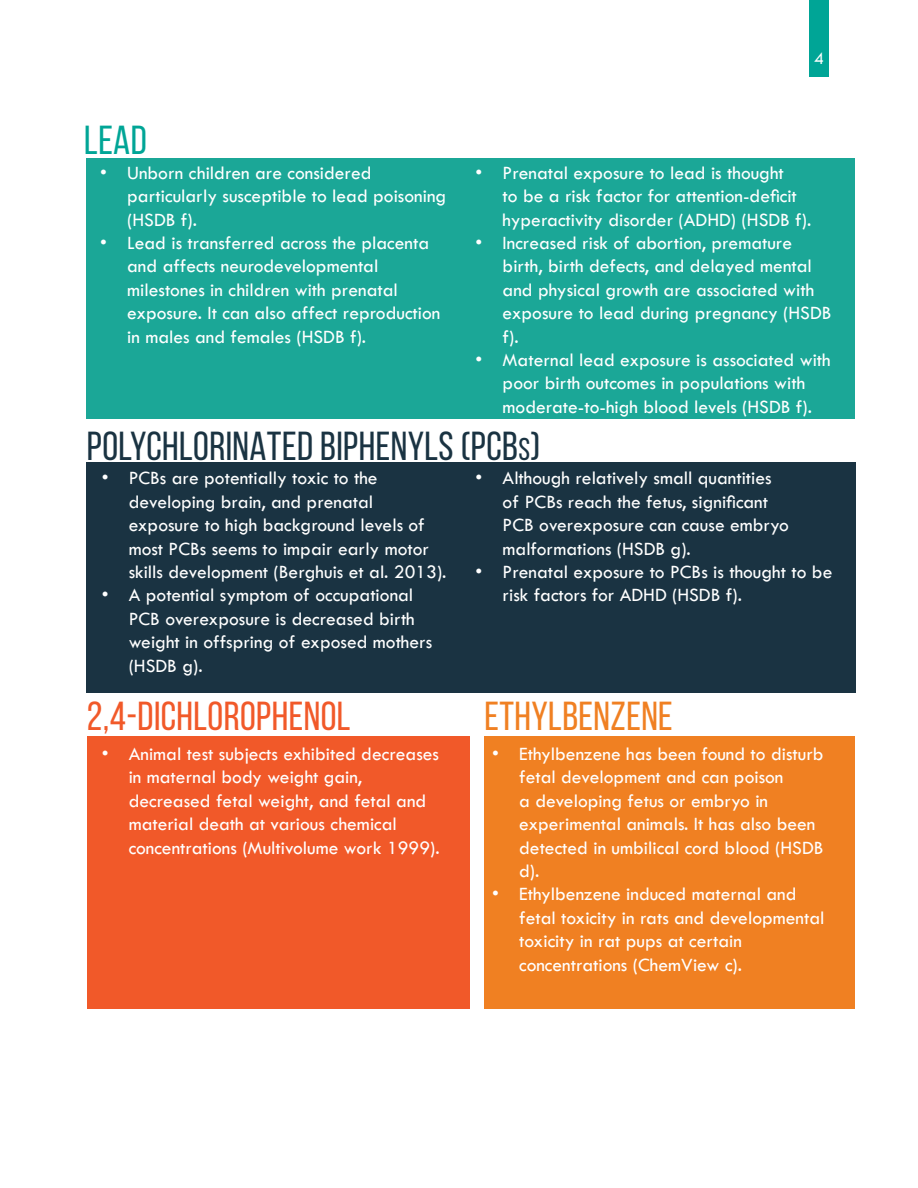
<style>
.page{position:relative;width:918px;height:1188px;background:#fff}
.page>*{position:absolute;margin:0;border:0;box-sizing:border-box;transform-origin:0 0}
.t1{font:40.5px "Bebas Neue";letter-spacing:.01em;color:#1a3342}
.t2{font:40.5px "Bebas Neue";letter-spacing:.01em;color:#f15929}
.t3{font:40.5px "Bebas Neue";letter-spacing:.01em;color:#f08022}
.t4{font:40.5px "Bebas Neue";color:#00a596}
.t5{font:19.5px/23.4px "Tw Cen";color:#fff}
.t6{font:18px "Tw Cen";color:#fff}
.s1{font-size:31.5px}
</style>
<div class="page">
<div style="left:86px;top:158px;width:768px;height:261px;background:#1ba797"></div>
<div style="left:86px;top:462px;width:769px;height:231px;background:#1a3342"></div>
<div style="left:88px;top:736px;width:382px;height:273px;background:#f15929"></div>
<div style="left:484px;top:736px;width:371px;height:273px;background:#f08022"></div>
<div style="left:809px;top:0;width:20px;height:77px;background:#00a596"></div>
<p class="t4" style="left:84px;top:118px;width:64px">LEAD</p>
<p class="t5" style="left:127px;top:161px;width:321px;text-indent:-27px">• Unborn children are considered particularly susceptible to lead poisoning (HSDB f).</p>
<p class="t5" style="left:127px;top:231px;width:315px;text-indent:-27px">• Lead is transferred across the placenta and affects neurodevelopmental milestones in children with prenatal exposure. It can also affect reproduction in males and females (HSDB f).</p>
<p class="t6" style="left:814px;top:48px;width:11px">4</p>
<p class="t5" style="left:503px;top:161px;width:310px;text-indent:-27px">• Prenatal exposure to lead is thought<br>to be a risk factor for attention-deficit hyperactivity disorder (ADHD) (HSDB f).</p>
<p class="t5" style="left:503px;top:231px;width:330px;text-indent:-27px">• Increased risk of abortion, premature birth, birth defects, and delayed mental and physical growth are associated with exposure to lead during pregnancy (HSDB f).</p>
<p class="t5" style="left:476px;top:348px;width:357px;text-align:center">• Maternal lead exposure is associated with poor birth outcomes in populations with moderate-to-high blood levels (HSDB f).</p>
<p class="t1" style="left:87px;top:424px;width:455px">POLYCHLORINATED BIPHENYLS (PCB<span class="s1">S</span>)</p>
<p class="t5" style="left:129px;top:466px;width:319px;text-indent:-27px">• PCBs are potentially toxic to the developing brain, and prenatal exposure to high background levels of most PCBs seems to impair early motor skills development (Berghuis et al. 2013).</p>
<p class="t5" style="left:129px;top:583px;width:305px;text-indent:-27px">• A potential symptom of occupational<br>PCB overexposure is decreased birth weight in offspring of exposed mothers (HSDB g).</p>
<p class="t2" style="left:87px;top:694px;width:265px">2,4-DICHLOROPHENOL</p>
<p class="t5" style="left:129px;top:742px;width:312px;text-indent:-27px">• Animal test subjects exhibited decreases in maternal body weight gain, decreased fetal weight, and fetal and material death at various chemical concentrations (Multivolume work 1999).</p>
<p class="t5" style="left:503px;top:467px;width:288px;text-indent:-27px">• Although relatively small quantities of PCBs reach the fetus, significant PCB overexposure can cause embryo malformations (HSDB g).</p>
<p class="t5" style="left:503px;top:560px;width:331px;text-indent:-27px">• Prenatal exposure to PCBs is thought to be risk factors for ADHD (HSDB f).</p>
<p class="t3" style="left:484px;top:694px;width:190px">ETHYLBENZENE</p>
<p class="t5" style="left:519px;top:742px;width:306px;text-indent:-27px">• Ethylbenzene has been found to disturb fetal development and can poison<br>a developing fetus or embryo in experimental animals. It has also been detected in umbilical cord blood (HSDB d).</p>
<p class="t5" style="left:519px;top:882px;width:307px;text-indent:-27px">• Ethylbenzene induced maternal and fetal toxicity in rats and developmental toxicity in rat pups at certain concentrations (ChemView c).</p>
</div>
